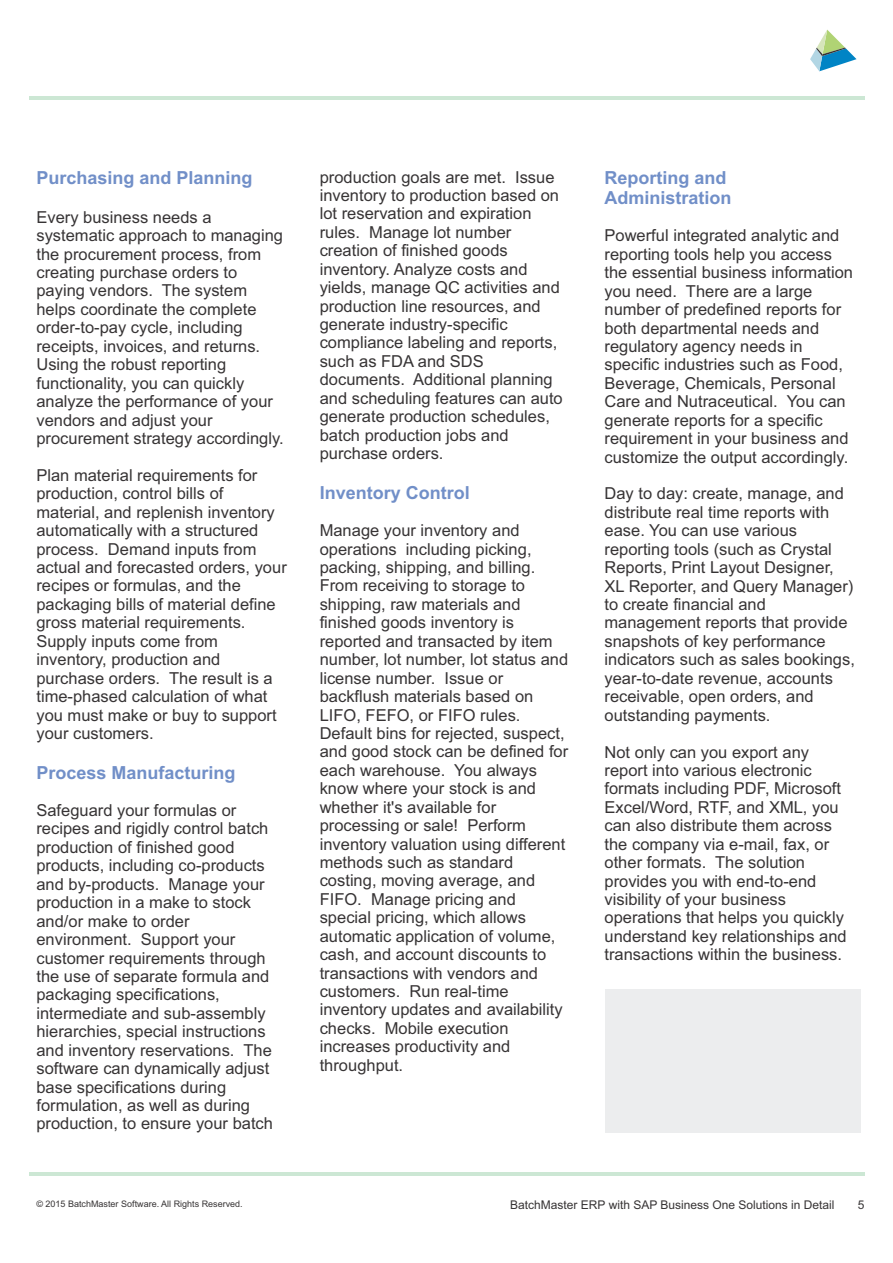
<style>
.page{position:relative;width:893px;height:1263px;background:#fff}
.page>*{position:absolute;margin:0;border:0;box-sizing:border-box;transform-origin:0 0}
.t1{font:700 18px/20.1px "Arial";color:#718fc8}
.t2{font:16.5px/18.5px "Arial";color:#373435}
.t3{font:12px "Arial";color:#373435}
.t4{font:9px "Arial";color:#373435}
</style>
<div class="page">
<svg style="left:810px;top:30px;width:46px;height:41px"></svg>
<hr style="left:29px;top:1172px;width:835px;height:3px;background:#cce7d4">
<hr style="left:29px;top:97px;width:835px;height:3px;background:#cce7d4">
<div style="left:605px;top:989px;width:255px;height:144px;background:#ecedee"></div>
<p class="t1" style="left:36px;top:169px;width:218px">Purchasing and Planning</p>
<p class="t2" style="left:36px;top:209px;width:249px">Every business needs a systematic approach to managing the procurement process, from creating purchase orders to paying vendors. The system helps coordinate the complete order-to-pay cycle, including receipts, invoices, and returns.<br>Using the robust reporting functionality, you can quickly analyze the performance of your vendors and adjust your procurement strategy accordingly.</p>
<p class="t2" style="left:36px;top:467px;width:252px">Plan material requirements for production, control bills of material, and replenish inventory automatically with a structured process. Demand inputs from actual and forecasted orders, your recipes or formulas, and the packaging bills of material define gross material requirements.<br>Supply inputs come from inventory, production and purchase orders. The result is a time-phased calculation of what you must make or buy to support your customers.</p>
<p class="t1" style="left:36px;top:764px;width:201px">Process Manufacturing</p>
<p class="t2" style="left:36px;top:802px;width:238px">Safeguard your formulas or recipes and rigidly control batch production of finished good products, including co-products and by-products. Manage your production in a make to stock and/or make to order environment. Support your customer requirements through the use of separate formula and packaging specifications, intermediate and sub-assembly hierarchies, special instructions and inventory reservations. The software can dynamically adjust base specifications during formulation, as well as during production, to ensure your batch</p>
<p class="t2" style="left:320px;top:169px;width:245px">production goals are met. Issue inventory to production based on lot reservation and expiration rules. Manage lot number creation of finished goods inventory. Analyze costs and yields, manage QC activities and production line resources, and generate industry-specific compliance labeling and reports, such as FDA and SDS documents. Additional planning and scheduling features can auto generate production schedules, batch production jobs and purchase orders.</p>
<p class="t1" style="left:320px;top:484px;width:152px">Inventory Control</p>
<p class="t2" style="left:320px;top:523px;width:250px">Manage your inventory and operations including picking, packing, shipping, and billing.<br>From receiving to storage to shipping, raw materials and finished goods inventory is reported and transacted by item number, lot number, lot status and license number. Issue or backflush materials based on<br>LIFO, FEFO, or FIFO rules.<br>Default bins for rejected, suspect, and good stock can be defined for each warehouse. You always know where your stock is and whether it's available for processing or sale! Perform inventory valuation using different methods such as standard costing, moving average, and<br>FIFO. Manage pricing and special pricing, which allows automatic application of volume, cash, and account discounts to transactions with vendors and customers. Run real-time inventory updates and availability checks. Mobile execution increases productivity and throughput.</p>
<p class="t1" style="left:605px;top:169px;width:129px">Reporting and<br>Administration</p>
<p class="t2" style="left:605px;top:228px;width:250px">Powerful integrated analytic and reporting tools help you access the essential business information you need. There are a large number of predefined reports for both departmental needs and regulatory agency needs in specific industries such as Food,<br>Beverage, Chemicals, Personal<br>Care and Nutraceutical. You can generate reports for a specific requirement in your business and customize the output accordingly.</p>
<p class="t2" style="left:605px;top:486px;width:252px">Day to day: create, manage, and distribute real time reports with ease. You can use various reporting tools (such as Crystal<br>Reports, Print Layout Designer,<br>XL Reporter, and Query Manager) to create financial and management reports that provide snapshots of key performance indicators such as sales bookings, year-to-date revenue, accounts receivable, open orders, and outstanding payments.</p>
<p class="t2" style="left:605px;top:744px;width:244px">Not only can you export any report into various electronic formats including PDF, Microsoft<br>Excel/Word, RTF, and XML, you can also distribute them across the company via e-mail, fax, or other formats. The solution provides you with end-to-end visibility of your business operations that helps you quickly understand key relationships and transactions within the business.</p>
<p class="t4" style="left:36px;top:1200px;width:208px">© 2015 BatchMaster Software. All Rights Reserved.</p>
<p class="t3" style="left:510px;top:1200px;width:326px">BatchMaster ERP with SAP Business One Solutions in Detail</p>
<p class="t3" style="left:858px;top:1200px;width:8px">5</p>
</div>
